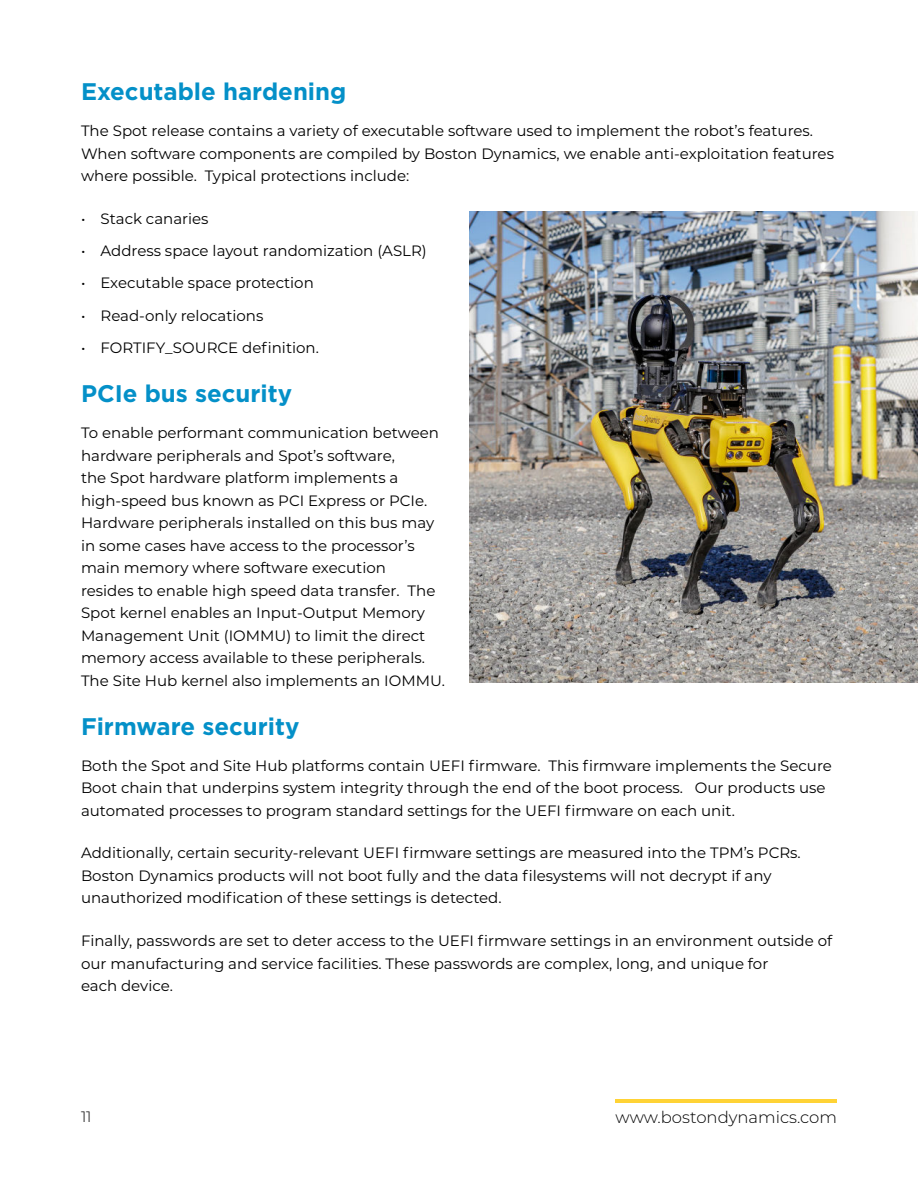
<style>
.page{position:relative;width:918px;height:1188px;background:#fff}
.page>*{position:absolute;margin:0;border:0;box-sizing:border-box;transform-origin:0 0}
.t1{font:700 24px "Gotham";color:#0490c8}
.t2{font:300 16.5px "Montserrat";color:#000}
.t3{font:15px/22.5px "Montserrat";color:#000}
.t4{font:300 15px "Montserrat";color:#000}
</style>
<div class="page">
<hr style="left:616px;top:1099px;width:221px;height:4px;background:#ffd335">
<img style="left:470px;top:212px;width:448px;height:471px">
<h1 class="t1" style="left:81px;top:81px;width:267px">Executable hardening</h1>
<p class="t3" style="left:81px;top:120px;width:755px">The Spot release contains a variety of executable software used to implement the robot’s features.<br>When software components are compiled by Boston Dynamics, we enable anti-exploitation features where possible. Typical protections include:</p>
<p class="t3" style="left:81px;top:208px;width:129px">• Stack canaries</p>
<p class="t3" style="left:81px;top:240px;width:347px">• Address space layout randomization (ASLR)</p>
<p class="t3" style="left:81px;top:272px;width:234px">• Executable space protection</p>
<p class="t3" style="left:81px;top:305px;width:184px">• Read-only relocations</p>
<p class="t3" style="left:81px;top:337px;width:239px">• FORTIFY_SOURCE definition.</p>
<h1 class="t1" style="left:81px;top:383px;width:213px">PCIe bus security</h1>
<p class="t3" style="left:81px;top:422px;width:366px">To enable performant communication between hardware peripherals and Spot’s software,<br>the Spot hardware platform implements a high-speed bus known as PCI Express or PCIe.<br>Hardware peripherals installed on this bus may in some cases have access to the processor’s main memory where software execution<br>resides to enable high speed data transfer. The Spot kernel enables an Input-Output Memory Management Unit (IOMMU) to limit the direct memory access available to these peripherals.<br>The Site Hub kernel also implements an IOMMU.</p>
<h1 class="t1" style="left:81px;top:715px;width:220px">Firmware security</h1>
<p class="t3" style="left:81px;top:754px;width:752px">Both the Spot and Site Hub platforms contain UEFI firmware. This firmware implements the Secure<br>Boot chain that underpins system integrity through the end of the boot process. Our products use automated processes to program standard settings for the UEFI firmware on each unit.</p>
<p class="t3" style="left:81px;top:842px;width:721px">Additionally, certain security-relevant UEFI firmware settings are measured into the TPM’s PCRs.<br>Boston Dynamics products will not boot fully and the data filesystems will not decrypt if any unauthorized modification of these settings is detected.</p>
<p class="t3" style="left:81px;top:930px;width:753px">Finally, passwords are set to deter access to the UEFI firmware settings in an environment outside of our manufacturing and service facilities. These passwords are complex, long, and unique for<br>each device.</p>
<p class="t4" style="left:81px;top:1108px;width:12px">11</p>
<p class="t2" style="left:616px;top:1111px;width:223px">www.bostondynamics.com</p>
</div>
